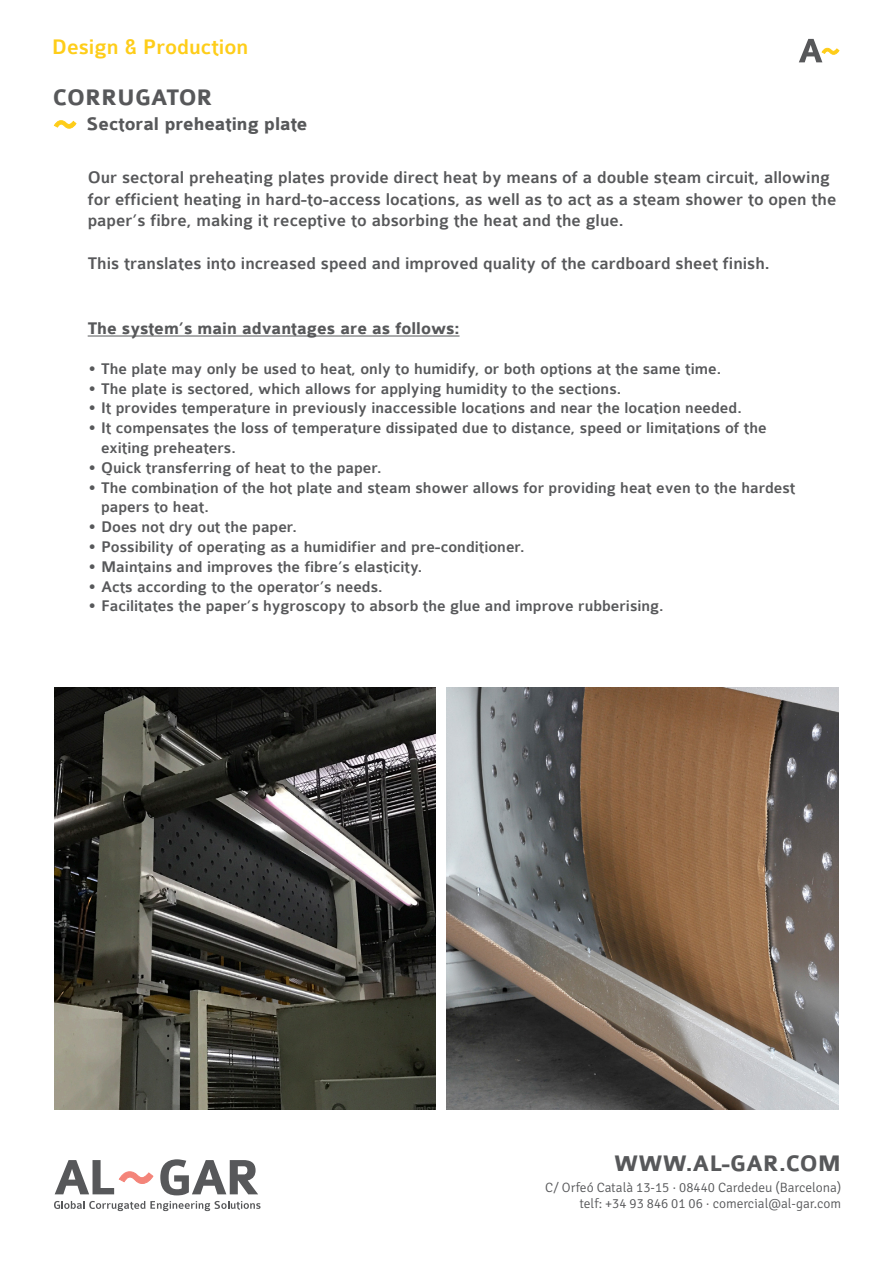
<style>
.page{position:relative;width:893px;height:1263px;background:#fff}
.page>*{position:absolute;margin:0;border:0;box-sizing:border-box;transform-origin:0 0}
.t1{font:700 24px "Colaborate";color:#57585a}
.t2{font:500 22.5px "Colaborate";color:#fecd19}
.t3{font:700 19.5px "Colaborate";color:#57585a}
.t4{font:500 18px/21.6px "Colaborate";color:#57585a}
.t5{font:700 18px "Colaborate";color:#57585a}
.t6{font:500 16.5px/19.8px "Colaborate";color:#57585a}
.t7{font:300 13.5px/16.2px "Signika";color:#57585a;text-align:right}
</style>
<div class="page">
<svg style="left:160px;top:1159px;width:98px;height:36px"></svg>
<svg style="left:54px;top:1201px;width:207px;height:10px"></svg>
<hr style="left:88px;top:336px;width:372px;height:1px;background:#57585a">
<svg style="left:54px;top:120px;width:23px;height:9px"></svg>
<svg style="left:799px;top:39px;width:40px;height:23px"></svg>
<svg style="left:55px;top:1160px;width:98px;height:34px"></svg>
<img style="left:54px;top:687px;width:381px;height:423px">
<img style="left:446px;top:687px;width:393px;height:423px">
<h2 class="t2" style="left:52px;top:35px;width:198px">Design &amp; Production</h2>
<h1 class="t1" style="left:53px;top:85px;width:161px">CORRUGATOR</h1>
<p class="t3" style="left:87px;top:113px;width:222px">Sectoral preheating plate</p>
<p class="t4" style="left:88px;top:167px;width:750px">Our sectoral preheating plates provide direct heat by means of a double steam circuit, allowing for efficient heating in hard-to-access locations, as well as to act as a steam shower to open the paper’s fibre, making it receptive to absorbing the heat and the glue.</p>
<p class="t4" style="left:88px;top:253px;width:684px">This translates into increased speed and improved quality of the cardboard sheet finish.</p>
<p class="t5" style="left:88px;top:319px;width:373px">The system’s main advantages are as follows:</p>
<p class="t6" style="left:88px;top:359px;width:635px">• The plate may only be used to heat, only to humidify, or both options at the same time.</p>
<p class="t6" style="left:88px;top:379px;width:535px">• The plate is sectored, which allows for applying humidity to the sections.</p>
<p class="t6" style="left:88px;top:399px;width:656px">• It provides temperature in previously inaccessible locations and near the location needed.</p>
<p class="t6" style="left:101px;top:418px;width:667px;text-indent:-13px">• It compensates the loss of temperature dissipated due to distance, speed or limitations of the exiting preheaters.</p>
<p class="t6" style="left:88px;top:458px;width:295px">• Quick transferring of heat to the paper.</p>
<p class="t6" style="left:101px;top:478px;width:696px;text-indent:-13px">• The combination of the hot plate and steam shower allows for providing heat even to the hardest papers to heat.</p>
<p class="t6" style="left:88px;top:517px;width:211px">• Does not dry out the paper.</p>
<p class="t6" style="left:88px;top:537px;width:438px">• Possibility of operating as a humidifier and pre-conditioner.</p>
<p class="t6" style="left:88px;top:557px;width:336px">• Maintains and improves the fibre’s elasticity.</p>
<p class="t6" style="left:88px;top:577px;width:296px">• Acts according to the operator’s needs.</p>
<p class="t6" style="left:88px;top:597px;width:577px">• Facilitates the paper’s hygroscopy to absorb the glue and improve rubberising.</p>
<h1 class="t1" style="left:614px;top:1151px;width:228px">WWW.AL-GAR.COM</h1>
<p class="t7" style="left:545px;top:1180px;width:297px">C/ Orfeó Català 13-15 · 08440 Cardedeu (Barcelona) telf: +34 93 846 01 06 · comercial@al-gar.com</p>
</div>
